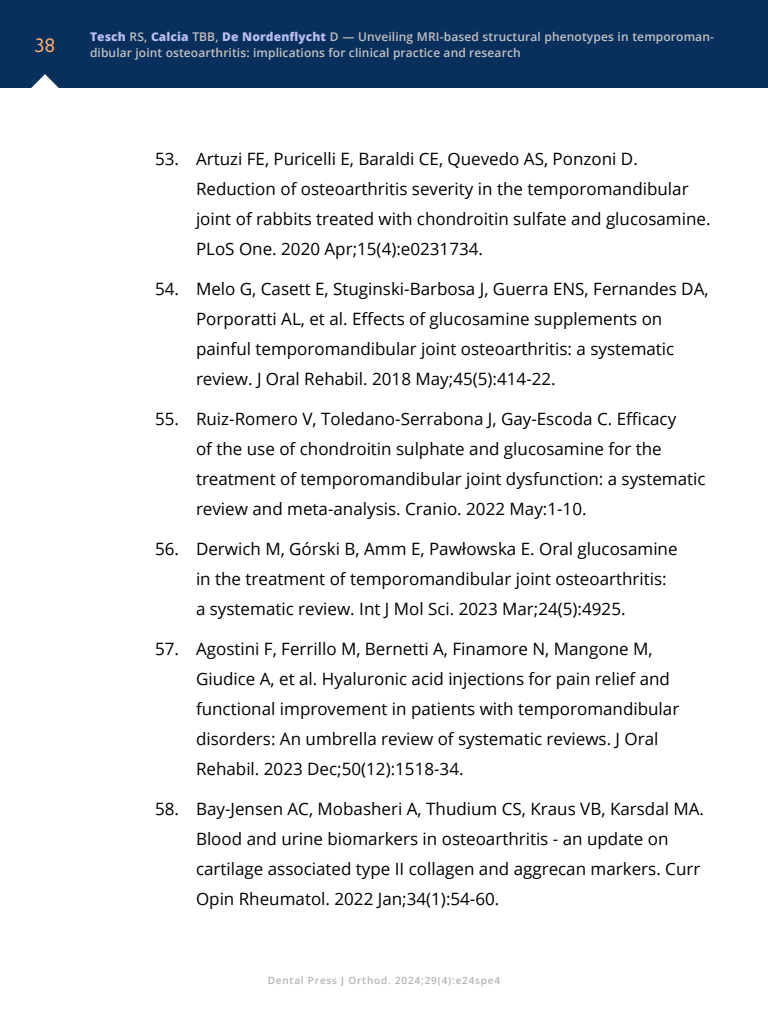
<style>
.page{position:relative;width:768px;height:1024px;background:#fff}
.page>*{position:absolute;margin:0;border:0;box-sizing:border-box;transform-origin:0 0}
.t1{font:500 18px "Semplicita Pro";color:#ffae6f}
.t2{font:17px/30px "Open Sans";color:#000}
.t3{font:600 12px "Open Sans";letter-spacing:.01em;color:#c1c1c3}
.t4{font:600 10px "Open Sans";letter-spacing:.08em;color:#b3b3b3}
.s1{font-weight:800;color:#b9beef}
</style>
<div class="page">
<div style="left:0;top:0;width:768px;height:88px;background:#092f5c"></div>
<svg style="left:31px;top:74px;width:28px;height:14px"></svg>
<p class="t1" style="left:34px;top:33px;width:23px">38</p>
<p class="t3" style="left:90px;top:29px;width:625px"><span class="s1">Tesch</span> RS, <span class="s1">Calcia</span> TBB, <span class="s1">De Nordenflycht</span> D — Unveiling MRI-based structural phenotypes in temporoman-</p>
<p class="t3" style="left:90px;top:45px;width:432px">dibular joint osteoarthritis: implications for clinical practice and research</p>
<p class="t2" style="left:196px;top:143px;width:516px;text-indent:-41px">53. Artuzi FE, Puricelli E, Baraldi CE, Quevedo AS, Ponzoni D.<br>Reduction of osteoarthritis severity in the temporomandibular joint of rabbits treated with chondroitin sulfate and glucosamine.<br>PLoS One. 2020 Apr;15(4):e0231734.</p>
<p class="t2" style="left:196px;top:273px;width:514px;text-indent:-41px">54. Melo G, Casett E, Stuginski-Barbosa J, Guerra ENS, Fernandes DA, Porporatti AL, et al. Effects of glucosamine supplements on painful temporomandibular joint osteoarthritis: a systematic review. J Oral Rehabil. 2018 May;45(5):414-22.</p>
<p class="t2" style="left:196px;top:403px;width:511px;text-indent:-41px">55. Ruiz-Romero V, Toledano-Serrabona J, Gay-Escoda C. Efficacy<br>of the use of chondroitin sulphate and glucosamine for the treatment of temporomandibular joint dysfunction: a systematic review and meta-analysis. Cranio. 2022 May:1-10.</p>
<p class="t2" style="left:196px;top:533px;width:483px;text-indent:-41px">56. Derwich M, Górski B, Amm E, Pawłowska E. Oral glucosamine in the treatment of temporomandibular joint osteoarthritis: a systematic review. Int J Mol Sci. 2023 Mar;24(5):4925.</p>
<p class="t2" style="left:196px;top:633px;width:485px;text-indent:-41px">57. Agostini F, Ferrillo M, Bernetti A, Finamore N, Mangone M, Giudice A, et al. Hyaluronic acid injections for pain relief and functional improvement in patients with temporomandibular disorders: An umbrella review of systematic reviews. J Oral Rehabil. 2023 Dec;50(12):1518-34.</p>
<p class="t2" style="left:196px;top:793px;width:510px;text-indent:-41px">58. Bay-Jensen AC, Mobasheri A, Thudium CS, Kraus VB, Karsdal MA.<br>Blood and urine biomarkers in osteoarthritis - an update on cartilage associated type II collagen and aggrecan markers. Curr Opin Rheumatol. 2022 Jan;34(1):54-60.</p>
<p class="t4" style="left:268px;top:974px;width:234px">Dental Press J Orthod. 2024;29(4):e24spe4</p>
</div>
